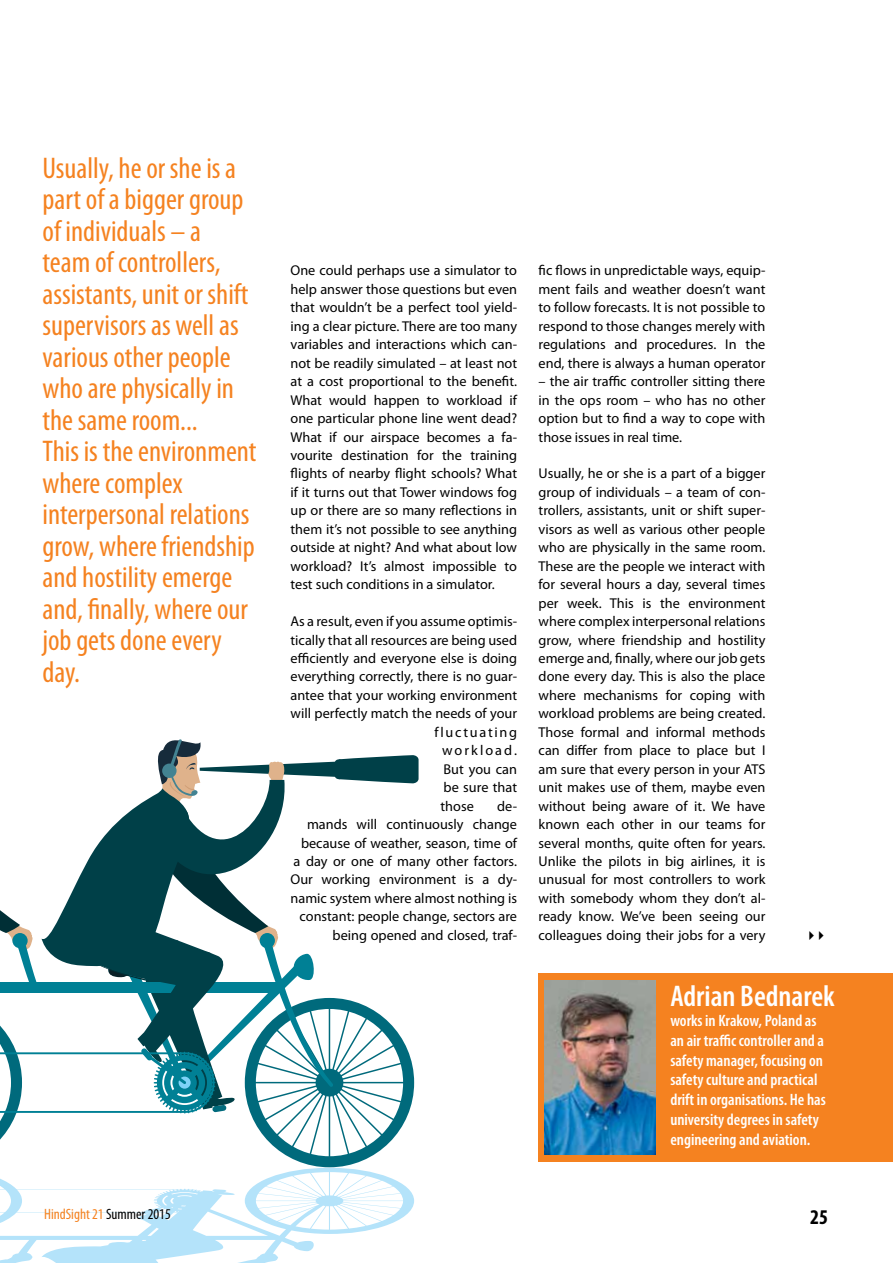
<style>
.page{position:relative;width:893px;height:1263px;background:#fff}
.page>*{position:absolute;margin:0;border:0;box-sizing:border-box;transform-origin:0 0}
.t1{font:condensed 30px/31.5px "Myriad Pro";color:#f58220}
.t2{font:600 condensed 30px "Myriad Pro";color:#fff}
.t3{font:700 condensed 21px "Myriad Pro";color:#000}
.t4{font:600 condensed 16.5px/19.8px "Myriad Pro";color:#fff}
.t5{font:condensed 15px "Myriad Pro";color:#f58220}
.t6{font:14.25px/18.5px "Myriad Pro";color:#000;text-align:justify}
.t7{font:14.25px "Myriad Pro";letter-spacing:.12em;color:#000}
.t8{font:14.25px "Myriad Pro";letter-spacing:.145em;color:#000}
.s1{color:#000}
</style>
<div class="page">
<svg style="left:0;top:739px;width:419px;height:524px"></svg>
<div style="left:539px;top:973px;width:354px;height:188px;background:#f58220"></div>
<img style="left:545px;top:980px;width:111px;height:174px">
<p class="t1" style="left:43px;top:153px;width:216px">Usually, he or she is a part of a bigger group of individuals – a<br>team of controllers, assistants, unit or shift supervisors as well as various other people who are physically in the same room...<br>This is the environment where complex interpersonal relations grow, where friendship and hostility emerge and, finally, where our job gets done every day.</p>
<p class="t5" style="left:44px;top:1206px;width:128px">HindSight 21 <span class="s1">Summer 2015</span></p>
<p class="t6" style="left:291px;top:262px;width:228px">One could perhaps use a simulator to help answer those questions but even that wouldn’t be a perfect tool yield&shy;ing a clear picture. There are too many variables and interactions which can&shy;not be readily simulated – at least not at a cost proportional to the benefit.<br>What would happen to workload if one particular phone line went dead?<br>What if our airspace becomes a fa&shy;vourite destination for the training flights of nearby flight schools? What if it turns out that Tower windows fog up or there are so many reflections in them it’s not possible to see anything outside at night? And what about low workload? It’s almost impossible to test such conditions in a simulator.</p>
<p class="t6" style="left:291px;top:612px;width:228px">As a result, even if you assume optimis-</p>
<p class="t6" style="left:291px;top:631px;width:228px">tically that all resources are being used</p>
<p class="t6" style="left:291px;top:649px;width:228px">efficiently and everyone else is doing</p>
<p class="t6" style="left:291px;top:668px;width:228px">everything correctly, there is no guar-</p>
<p class="t6" style="left:291px;top:686px;width:228px">antee that your working environment</p>
<p class="t6" style="left:291px;top:705px;width:228px">will perfectly match the needs of your</p>
<p class="t7" style="left:435px;top:724px;width:84px">fluctuating</p>
<p class="t8" style="left:442px;top:743px;width:77px">workload.</p>
<p class="t6" style="left:444px;top:760px;width:75px">But you can</p>
<p class="t6" style="left:444px;top:778px;width:75px">be sure that</p>
<p class="t6" style="left:441px;top:797px;width:35px">those</p>
<p class="t6" style="left:291px;top:797px;width:228px;text-align:right">de-<br>mands will continuously change because of weather, season, time of<br>a day or one of many other factors.<br>Our working environment is a dy&shy;namic system where almost nothing is constant: people change, sectors are being opened and closed, traf-</p>
<p class="t6" style="left:539px;top:262px;width:228px">fic flows in unpredictable ways, equip&shy;ment fails and weather doesn’t want to follow forecasts. It is not possible to respond to those changes merely with regulations and procedures. In the end, there is always a human operator</p>
<p class="t6" style="left:539px;top:372px;width:228px">– the air traffic controller sitting there in the ops room – who has no other option but to find a way to cope with those issues in real time.</p>
<p class="t6" style="left:539px;top:465px;width:228px">Usually, he or she is a part of a bigger group of individuals – a team of con&shy;trollers, assistants, unit or shift super&shy;visors as well as various other people who are physically in the same room.<br>These are the people we interact with for several hours a day, several times per week. This is the environment where complex interpersonal relations grow, where friendship and hostility emerge and, finally, where our job gets done every day. This is also the place where mechanisms for coping with workload problems are being created.<br>Those formal and informal methods can differ from place to place but I am sure that every person in your ATS unit makes use of them, maybe even without being aware of it. We have known each other in our teams for several months, quite often for years.<br>Unlike the pilots in big airlines, it is unusual for most controllers to work with somebody whom they don’t al&shy;ready know. We’ve been seeing our colleagues doing their jobs for a very</p>
<h1 class="t2" style="left:670px;top:980px;width:166px">Adrian Bednarek</h1>
<p class="t4" style="left:670px;top:1011px;width:157px">works in Krakow, Poland as an air traffic controller and a safety manager, focusing on safety culture and practical drift in organisations. He has university degrees in safety engineering and aviation.</p>
<h2 class="t3" style="left:810px;top:1205px;width:19px">25</h2>
</div>
